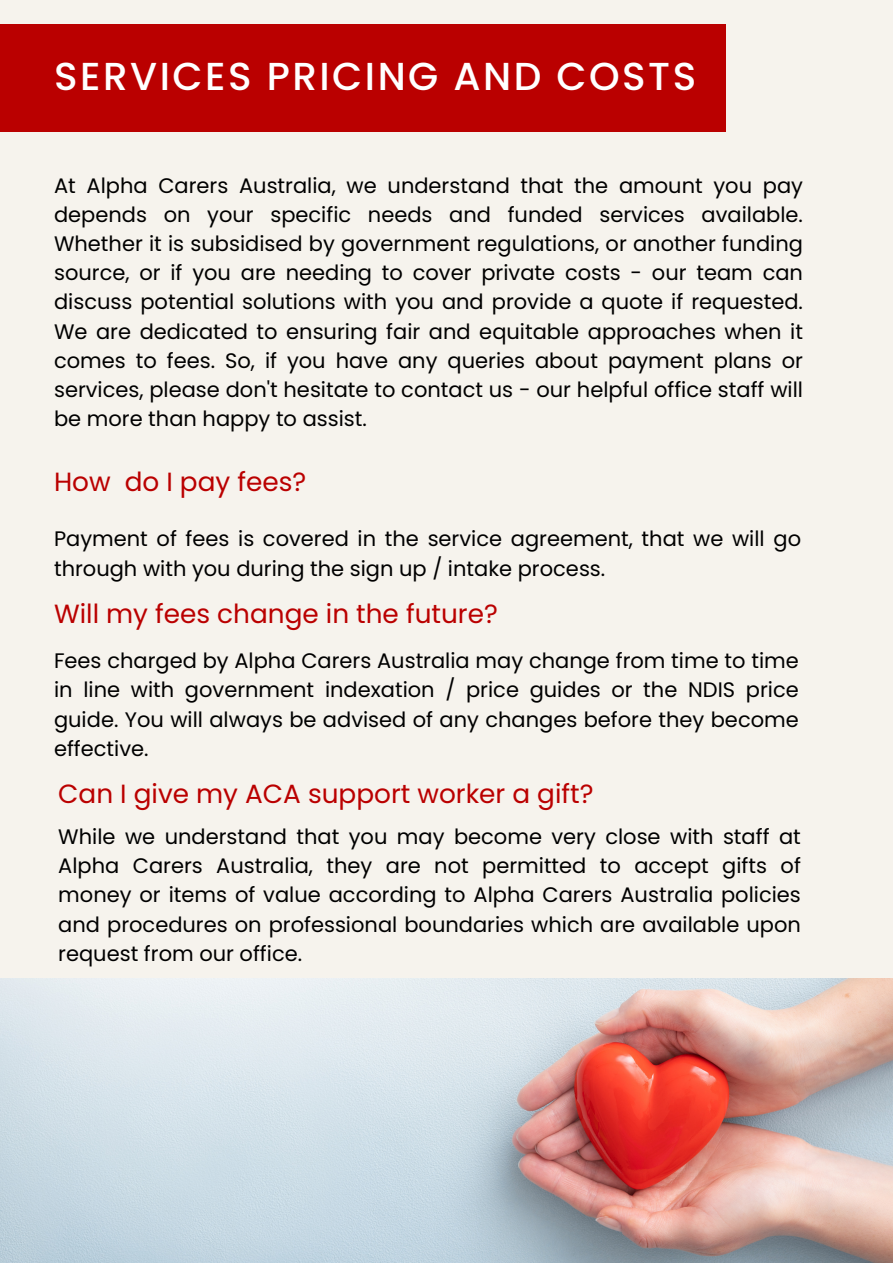
<style>
.page{position:relative;width:893px;height:1264px;background:#fff}
.page>*{position:absolute;margin:0;border:0;box-sizing:border-box;transform-origin:0 0}
.t1{font:500 39px "Poppins";letter-spacing:.065em;color:#fff}
.t2{font:26.25px "Poppins";color:#ba0000}
.t3{font:21px/29.2px "Poppins";color:#000;text-align:justify}
</style>
<div class="page">
<div style="left:0;top:0;width:892px;height:1262px;background:#f6f3ed"></div>
<div style="left:0;top:24px;width:725px;height:108px;background:#ba0000"></div>
<img style="left:0;top:978px;width:892px;height:284px">
<p class="t1" style="left:54px;top:49px;width:643px">SERVICES PRICING AND COSTS</p>
<p class="t3" style="left:54px;top:170px;width:750px">At Alpha Carers Australia, we understand that the amount you pay depends on your specific needs and funded services available.<br>Whether it is subsidised by government regulations, or another funding source, or if you are needing to cover private costs - our team can discuss potential solutions with you and provide a quote if requested.<br>We are dedicated to ensuring fair and equitable approaches when it comes to fees. So, if you have any queries about payment plans or services, please don't hesitate to contact us - our helpful office staff will be more than happy to assist.</p>
<p class="t2" style="left:54px;top:464px;width:254px">How do I pay fees?</p>
<p class="t3" style="left:54px;top:524px;width:748px">Payment of fees is covered in the service agreement, that we will go through with you during the sign up / intake process.</p>
<p class="t2" style="left:54px;top:595px;width:445px">Will my fees change in the future?</p>
<p class="t3" style="left:54px;top:646px;width:746px">Fees charged by Alpha Carers Australia may change from time to time in line with government indexation / price guides or the NDIS price guide. You will always be advised of any changes before they become effective.</p>
<p class="t2" style="left:58px;top:775px;width:536px">Can I give my ACA support worker a gift?</p>
<p class="t3" style="left:58px;top:821px;width:744px">While we understand that you may become very close with staff at Alpha Carers Australia, they are not permitted to accept gifts of money or items of value according to Alpha Carers Australia policies and procedures on professional boundaries which are available upon request from our office.</p>
</div>
